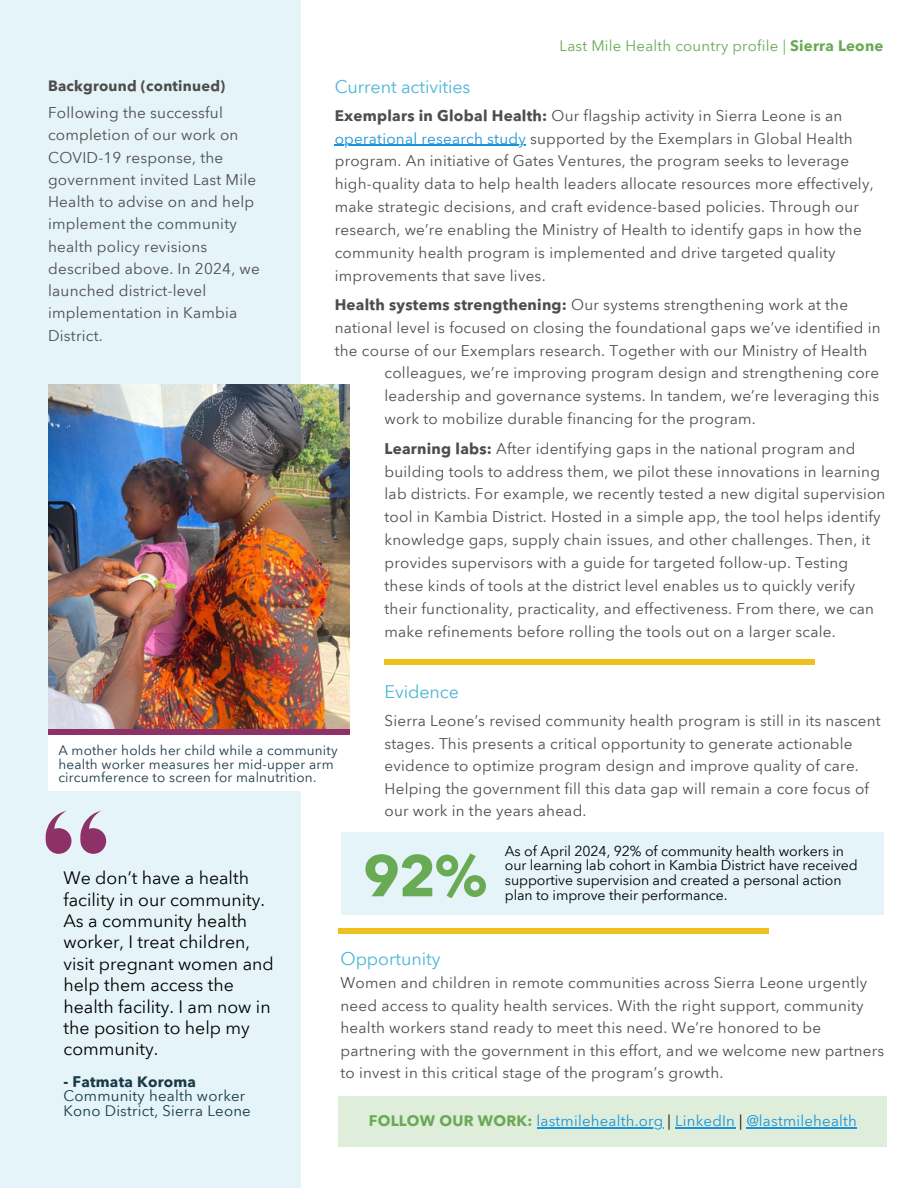
<style>
.page{position:relative;width:918px;height:1188px;background:#fff}
.page>*{position:absolute;margin:0;border:0;box-sizing:border-box;transform-origin:0 0}
.t1{font:700 57.9px "Avenir Next Thai Modern";color:#69aa55}
.t2{font:18px "Avenir Next Thai Modern";letter-spacing:-.005em;color:#4bb7d6}
.t3{font:17.7px/21.3px "Avenir Next Thai Modern";color:#000}
.t4{font:15.3px/23px "Avenir Next Thai Modern";letter-spacing:.015em;color:#4d4d4d}
.t5{font:15px/14.7px "Avenir Next Thai Modern";letter-spacing:.015em;color:#193948}
.t6{font:15px "Avenir Next Thai Modern";letter-spacing:.015em;color:#1893d9}
.t7{font:15px "Avenir Next Thai Modern";letter-spacing:.015em;color:#69aa55}
.t8{font:700 14.7px "Avenir Next Thai Modern";letter-spacing:.015em;color:#4d4d4d}
.t9{font:14.1px/14.7px "Avenir Next Thai Modern";letter-spacing:-.005em;color:#000}
.t10{font:13.5px/13.5px "Avenir Next Thai Modern";letter-spacing:.015em;color:#193948}
.s1{font-weight:700}
.s2{color:#1893d9}
.s3{font-weight:700;color:#69aa55}
.s4{color:#000}
</style>
<div class="page">
<div style="left:0;top:0;width:300px;height:1188px;background:#e4f4f8"></div>
<img style="left:48px;top:384px;width:302px;height:345px">
<div style="left:48px;top:735px;width:302px;height:56px;background:#fff"></div>
<div style="left:48px;top:729px;width:302px;height:6px;background:#8e3168"></div>
<svg style="left:46px;top:811px;width:25px;height:42px"></svg>
<svg style="left:80px;top:811px;width:26px;height:42px"></svg>
<div style="left:385px;top:659px;width:430px;height:6px;background:#edc01e"></div>
<div style="left:339px;top:1096px;width:548px;height:50px;background:#dfeddb"></div>
<hr style="left:335px;top:145px;width:191px;height:1px;background:#1893d9">
<hr style="left:537px;top:1127px;width:127px;height:2px;background:#1893d9">
<hr style="left:675px;top:1127px;width:60px;height:2px;background:#1893d9">
<hr style="left:747px;top:1127px;width:110px;height:2px;background:#1893d9">
<div style="left:341px;top:832px;width:542px;height:83px;background:#e4f4f8"></div>
<div style="left:339px;top:929px;width:430px;height:5px;background:#edc01e"></div>
<h4 class="t8" style="left:48px;top:75px;width:179px">Background (continued)</h4>
<p class="t4" style="left:48px;top:101px;width:213px;line-height:22.2px">Following the successful completion of our work on<br>COVID-19 response, the government invited Last Mile<br>Health to advise on and help implement the community health policy revisions described above. In 2024, we launched district-level implementation in Kambia<br>District.</p>
<h2 class="t2" style="left:335px;top:72px;width:137px">Current activities</h2>
<h4 class="t7" style="left:560px;top:34px;width:325px">Last Mile Health country profile | <span class="s1">Sierra Leone</span></h4>
<h4 class="t4" style="left:335px;top:103px;width:509px"><span class="s1">Exemplars in Global Health:</span> Our flagship activity in Sierra Leone is an</h4>
<h4 class="t4" style="left:335px;top:126px;width:540px"><span class="s2">operational research study</span> supported by the Exemplars in Global Health program. An initiative of Gates Ventures, the program seeks to leverage high-quality data to help health leaders allocate resources more effectively, make strategic decisions, and craft evidence-based policies. Through our research, we’re enabling the Ministry of Health to identify gaps in how the community health program is implemented and drive targeted quality improvements that save lives.</h4>
<h4 class="t4" style="left:335px;top:293px;width:515px"><span class="s1">Health systems strengthening:</span> Our systems strengthening work at the</h4>
<h2 class="t4" style="left:335px;top:316px;width:548px">national level is focused on closing the foundational gaps we’ve identified in the course of our Exemplars research. Together with our Ministry of Health</h2>
<h4 class="t4" style="left:385px;top:361px;width:496px;text-align:justify">colleagues, we’re improving program design and strengthening core leadership and governance systems. In tandem, we’re leveraging this work to mobilize durable financing for the program.</h4>
<p class="t4" style="left:385px;top:436px;width:502px"><span class="s1">Learning labs:</span> After identifying gaps in the national program and building tools to address them, we pilot these innovations in learning lab districts. For example, we recently tested a new digital supervision tool in Kambia District. Hosted in a simple app, the tool helps identify knowledge gaps, supply chain issues, and other challenges. Then, it provides supervisors with a guide for targeted follow-up. Testing these kinds of tools at the district level enables us to quickly verify their functionality, practicality, and effectiveness. From there, we can make refinements before rolling the tools out on a larger scale.</p>
<h4 class="t10" style="left:58px;top:743px;width:281px">A mother holds her child while a community health worker measures her mid-upper arm circumference to screen for malnutrition.</h4>
<h2 class="t2" style="left:385px;top:677px;width:76px">Evidence</h2>
<h4 class="t4" style="left:385px;top:709px;width:498px;line-height:22.5px">Sierra Leone’s revised community health program is still in its nascent stages. This presents a critical opportunity to generate actionable evidence to optimize program design and improve quality of care.<br>Helping the government fill this data gap will remain a core focus of our work in the years ahead.</h4>
<p class="t3" style="left:64px;top:867px;width:212px">We don’t have a health facility in our community.<br>As a community health worker, I treat children, visit pregnant women and help them access the health facility. I am now in the position to help my community.</p>
<h2 class="t5" style="left:64px;top:1073px;width:189px"><span class="s1">- Fatmata Koroma<br></span>Community health worker<br>Kono District, Sierra Leone</h2>
<p class="t1" style="left:363px;top:831px;width:126px">92%</p>
<h4 class="t9" style="left:505px;top:843px;width:354px">As of April 2024, 92% of community health workers in our learning lab cohort in Kambia District have received supportive supervision and created a personal action</h4>
<h4 class="t9" style="left:505px;top:887px;width:224px">plan to improve their performance.</h4>
<h4 class="t2" style="left:341px;top:944px;width:101px">Opportunity</h4>
<h1 class="t4" style="left:341px;top:971px;width:545px;line-height:22.5px">Women and children in remote communities across Sierra Leone urgently need access to quality health services. With the right support, community health workers stand ready to meet this need. We’re honored to be partnering with the government in this effort, and we welcome new partners to invest in this critical stage of the program’s growth.</h1>
<h4 class="t6" style="left:369px;top:1109px;width:490px"><span class="s3">FOLLOW OUR WORK:</span> lastmilehealth.org <span class="s4">|</span> LinkedIn <span class="s4">|</span> @lastmilehealth</h4>
</div>
